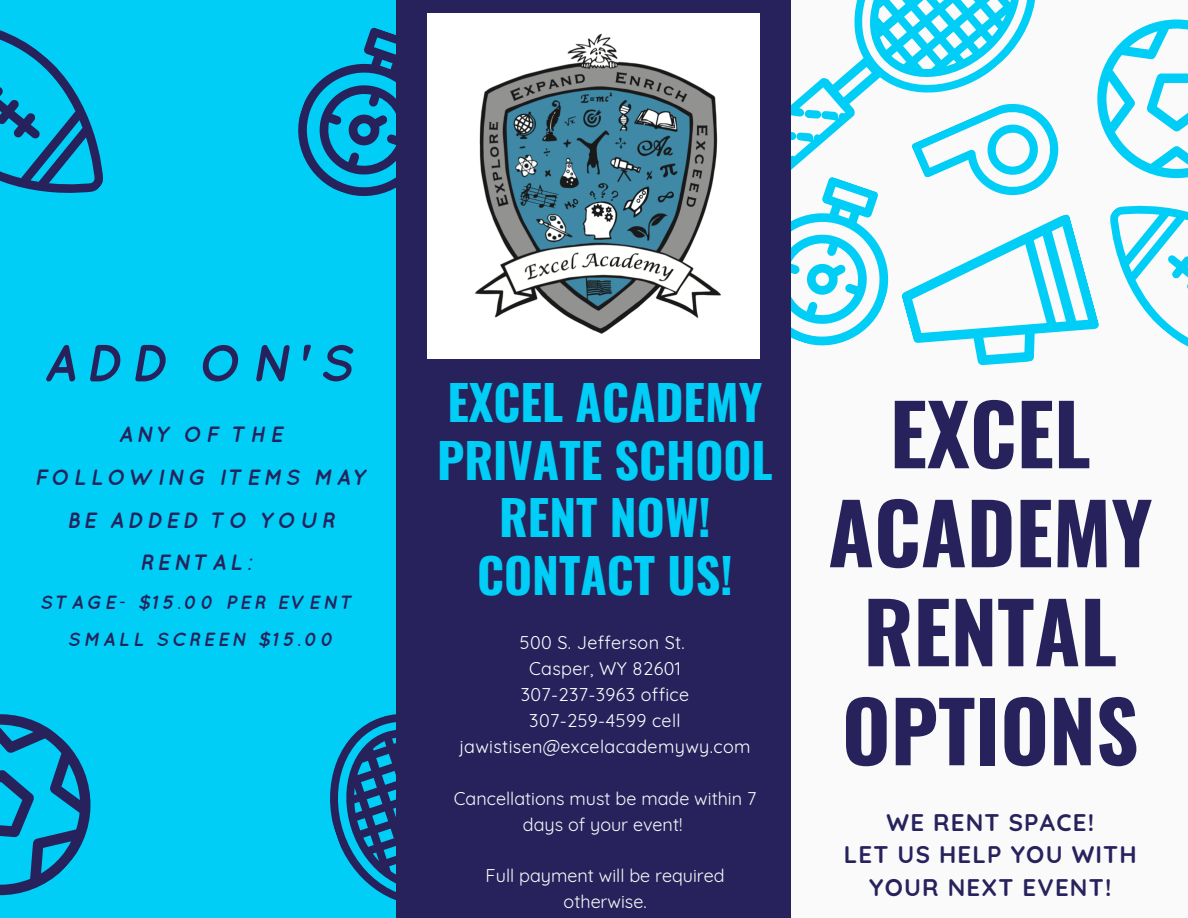
<style>
.page{position:relative;width:1188px;height:918px;background:#fafafa}
.page>*{position:absolute;margin:0;border:0;box-sizing:border-box;transform-origin:0 0}
.t1{font:700 83.25px/99px "Oswald";color:#27225c;text-align:center}
.t2{font:italic 700 52.05px "Quicksand";color:#27225c}
.t3{font:700 48px/57.3px "Oswald";color:#00cef6}
.t4{font:700 24px/32.7px "Quicksand";letter-spacing:.05em;color:#27225c;text-align:center}
.t5{font:italic 700 22.05px/42.8px "Quicksand";letter-spacing:.15em;color:#27225c;text-align:center}
.t6{font:italic 700 19.2px "Quicksand";letter-spacing:.15em;color:#27225c}
.t7{font:18px "Quicksand";letter-spacing:.02em;color:#fff}
.t8{font:18px/25.8px "Quicksand";color:#fafafa;text-align:center}
</style>
<div class="page">
<div style="left:0;top:0;width:396px;height:918px;background:#00cef6"></div>
<svg style="left:0;top:714px;width:91px;height:182px"></svg>
<svg style="left:330px;top:714px;width:66px;height:186px"></svg>
<svg style="left:0;top:30px;width:103px;height:163px"></svg>
<svg style="left:791px;top:0;width:397px;height:366px"></svg>
<svg style="left:298px;top:27px;width:98px;height:169px"></svg>
<div style="left:396px;top:0;width:395px;height:918px;background:#27225c"></div>
<img style="left:428px;top:14px;width:332px;height:344px">
<p class="t2" style="left:43px;top:332px;width:313px">ADD ON'S</p>
<p class="t5" style="left:35px;top:413px;width:334px">ANY OF THE<br>FOLLOWING ITEMS MAY<br>BE ADDED TO YOUR<br>RENTAL:</p>
<p class="t6" style="left:40px;top:590px;width:314px">STAGE- $15.00 PER EVENT</p>
<p class="t6" style="left:68px;top:628px;width:268px">SMALL SCREEN $15.00</p>
<p class="t3" style="left:437px;top:372px;width:337px">EXCEL ACADEMY<br>PRIVATE SCHOOL</p>
<p class="t3" style="left:499px;top:487px;width:213px">RENT NOW!</p>
<p class="t3" style="left:477px;top:544px;width:257px">CONTACT US!</p>
<p class="t7" style="left:520px;top:631px;width:167px">500 S. Jefferson St.</p>
<p class="t7" style="left:529px;top:657px;width:153px">Casper, WY 82601</p>
<p class="t7" style="left:521px;top:683px;width:170px">307-237-3963 office</p>
<p class="t7" style="left:529px;top:709px;width:153px">307-259-4599 cell</p>
<p class="t7" style="left:459px;top:735px;width:293px">jawistisen@excelacademywy.com</p>
<p class="t8" style="left:454px;top:785px;width:304px">Cancellations must be made within 7 days of your event!</p>
<p class="t8" style="left:486px;top:863px;width:241px">Full payment will be required otherwise.</p>
<p class="t1" style="left:828px;top:381px;width:326px">EXCEL<br>ACADEMY<br>RENTAL<br>OPTIONS</p>
<p class="t4" style="left:887px;top:805px;width:209px">WE RENT SPACE!</p>
<p class="t4" style="left:844px;top:838px;width:295px">LET US HELP YOU WITH<br>YOUR NEXT EVENT!</p>
</div>
